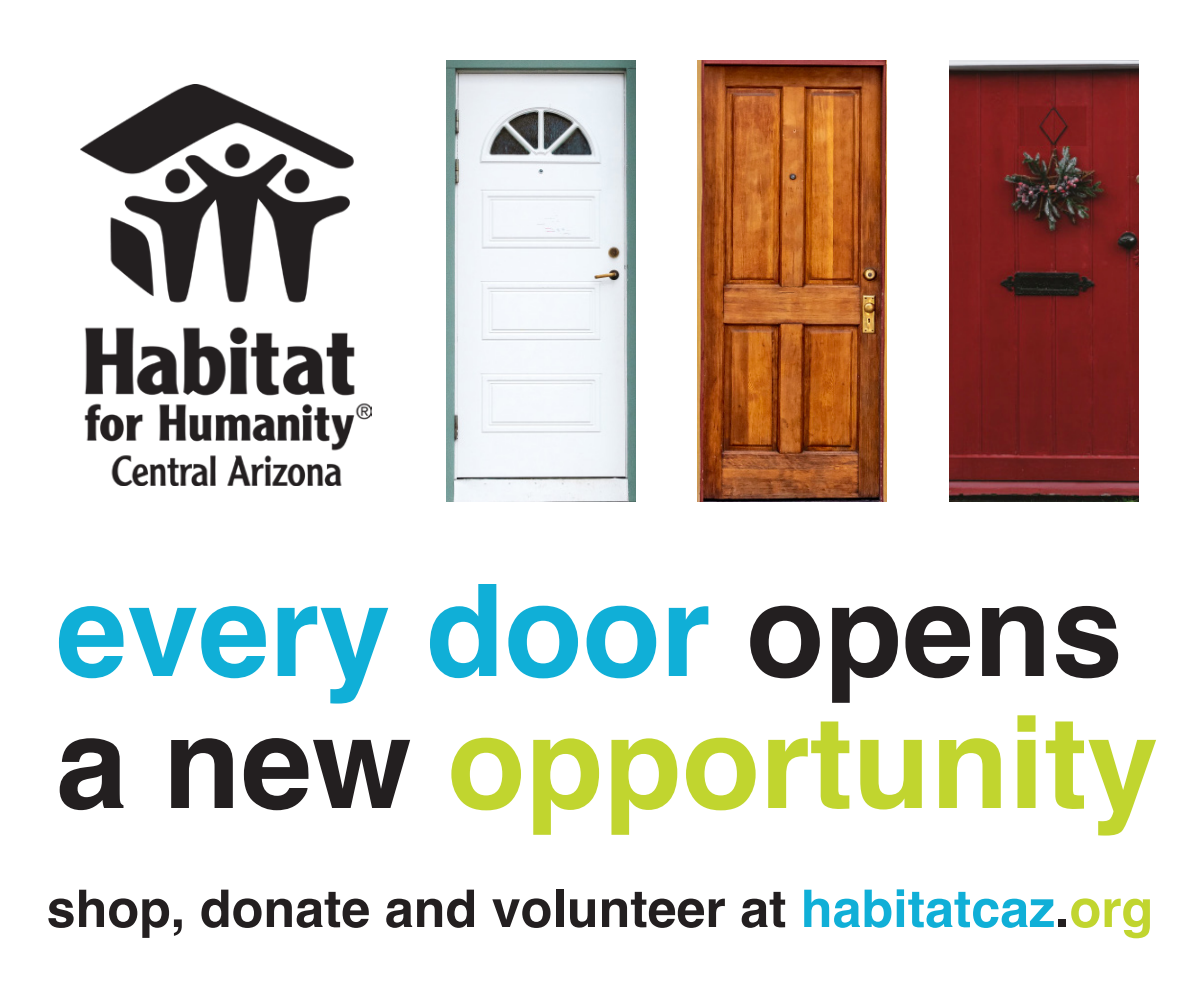
<style>
.page{position:relative;width:1200px;height:1000px;background:#fff}
.page>*{position:absolute;margin:0;border:0;box-sizing:border-box;transform-origin:0 0}
.t1{font:700 128px "Helvetica";color:#c1d52f}
.t2{font:700 128px "Helvetica";color:#10afd7}
.t3{font:700 52px "Helvetica";color:#231f20}
.s1{color:#231f20}
.s2{color:#10afd7}
.s3{color:#c1d52f}
</style>
<div class="page">
<img style="left:446px;top:60px;width:189px;height:441px">
<img style="left:949px;top:60px;width:190px;height:441px">
<img style="left:698px;top:60px;width:189px;height:441px">
<img style="left:80px;top:84px;width:292px;height:402px">
<p class="t2" style="left:56px;top:528px;width:1069px">every door <span class="s1">opens</span></p>
<p class="t1" style="left:56px;top:660px;width:1104px"><span class="s1">a new</span> opportunity</p>
<p class="t3" style="left:47px;top:867px;width:1108px">shop, donate and volunteer at <span class="s2">habitatcaz</span>.<span class="s3">org</span></p>
</div>
